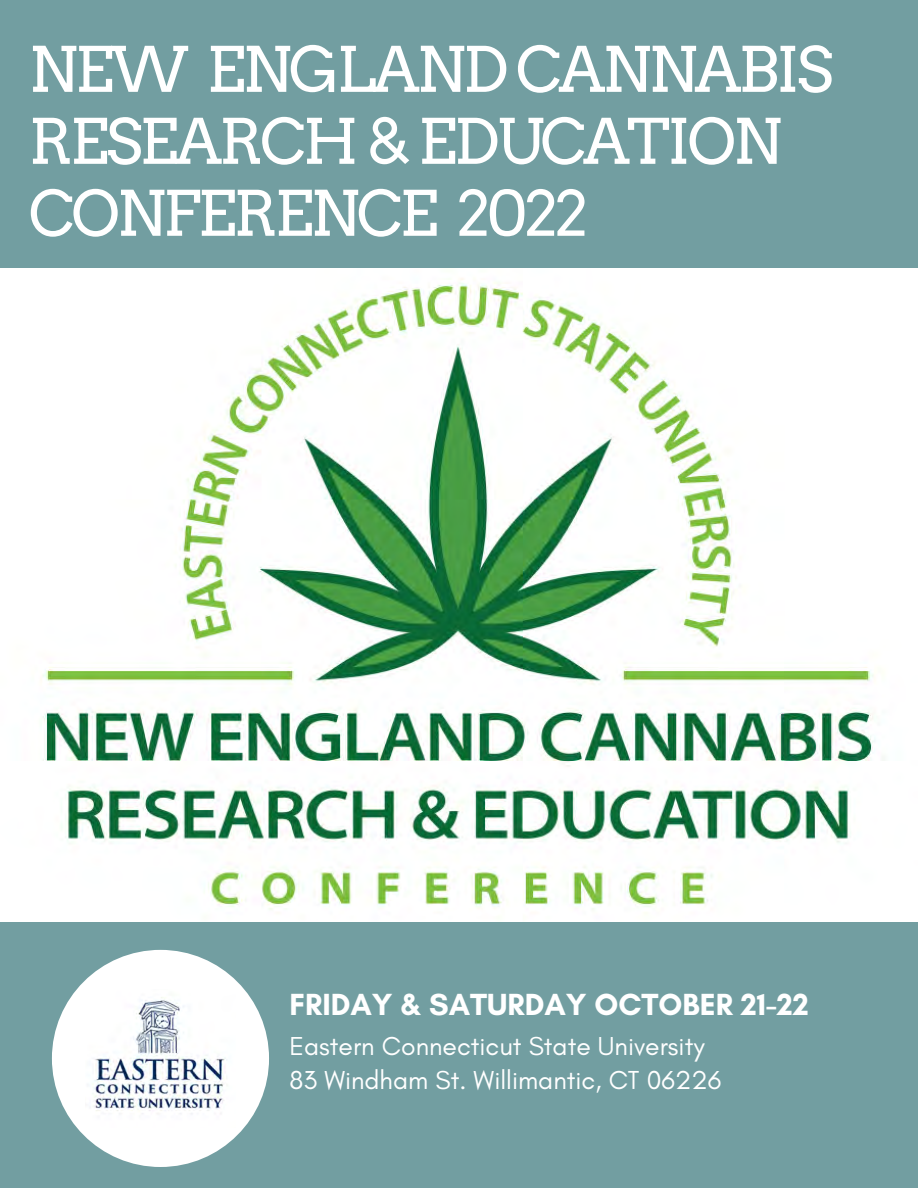
<style>
.page{position:relative;width:918px;height:1188px;background:#729ea1}
.page>*{position:absolute;margin:0;border:0;box-sizing:border-box;transform-origin:0 0}
.t1{font:62.25px/72px "Arvo";letter-spacing:-.05em;color:#fff}
.t2{font:700 31.2px "Glacial Indifference";color:#fff}
.t3{font:26.4px/33.9px "Glacial Indifference";color:#fff}
</style>
<div class="page">
<img style="left:0;top:269px;width:918px;height:652px">
<div style="left:52px;top:950px;width:217px;height:217px;background:#fff;border-radius:50%"></div>
<img style="left:93px;top:997px;width:133px;height:117px">
<h1 class="t1" style="left:29px;top:34px;width:806px">NEW ENGLAND CANNABIS<br>RESEARCH &amp; EDUCATION<br>CONFERENCE 2022</h1>
<p class="t2" style="left:290px;top:985px;width:521px">FRIDAY &amp; SATURDAY OCTOBER 21-22</p>
<p class="t3" style="left:290px;top:1029px;width:433px">Eastern Connecticut State University<br>83 Windham St. Willimantic, CT 06226</p>
</div>
